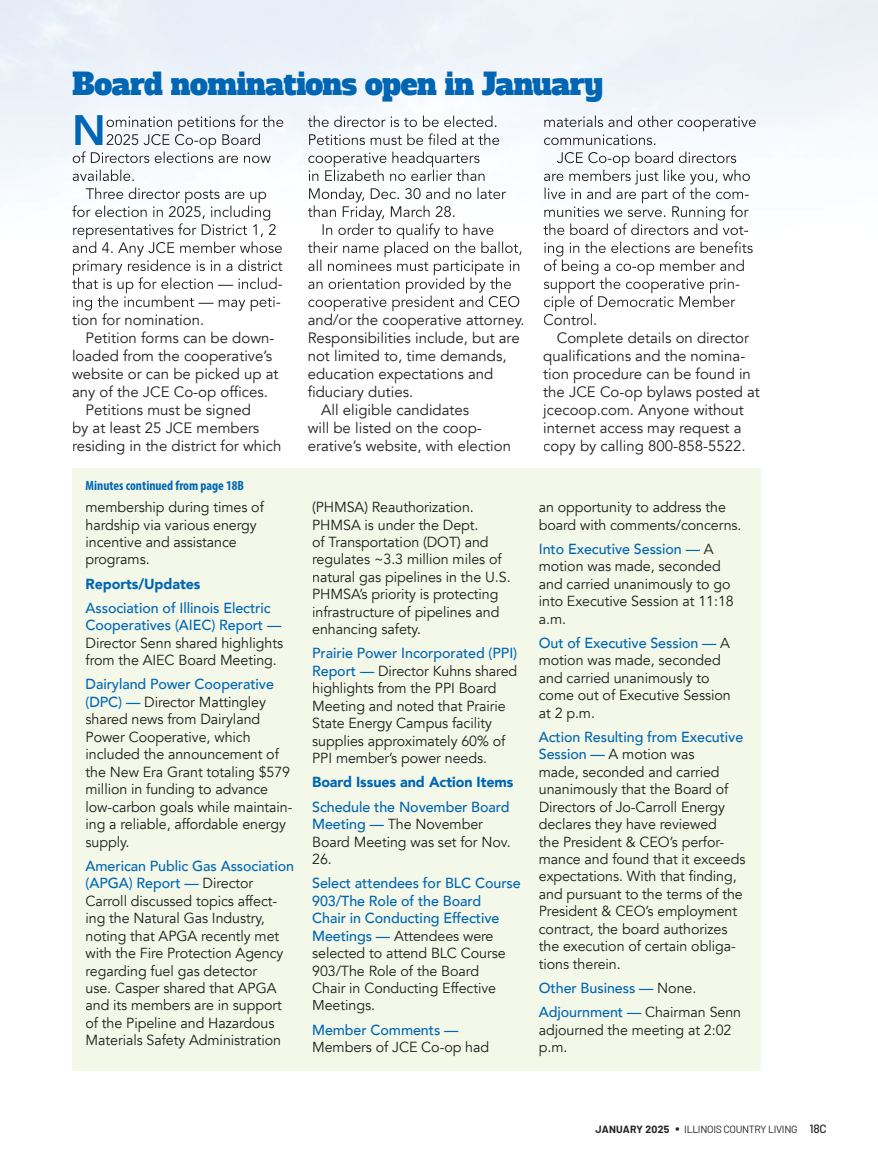
<style>
.page{position:relative;width:878px;height:1161px;background:#fff}
.page>*{position:absolute;margin:0;border:0;box-sizing:border-box;transform-origin:0 0}
.t1{font:800 42.45px "Avenir";color:#0066b3}
.t2{font:30px "Alfa Slab One";letter-spacing:-.01em;color:#0066b3;scale:.95 1}
.t3{font:15px "Avenir";color:#231f20}
.t4{font:14.55px/17.4px "Avenir";letter-spacing:-.005em;color:#1e1d1b}
.t5{font:500 14.55px/17.4px "Avenir";letter-spacing:-.005em;color:#0066b3}
.t6{font:900 14.55px "Avenir";letter-spacing:-.005em;color:#0066b3}
.t7{font:700 condensed 13.5px "Myriad Pro";color:#0066b3}
.t8{font:10.5px "Barlow";letter-spacing:-.03em;color:#231f20}
.s1{font-weight:500;color:#0066b3}
.s2{font-weight:400;color:#1e1d1b}
.s3{font-weight:700}
.s4{font-size:15px}
.s5{font-weight:500;font-size:12px}
</style>
<div class="page">
<div style="left:72px;top:468px;width:688px;height:603px;background:#f3f8e8"></div>
<img style="left:107px;top:115px;width:177px;height:16px">
<img style="left:107px;top:134px;width:154px;height:15px">
<img style="left:73px;top:151px;width:198px;height:12px">
<img style="left:73px;top:170px;width:62px;height:11px">
<img style="left:72px;top:188px;width:195px;height:15px">
<img style="left:72px;top:205px;width:199px;height:15px">
<img style="left:73px;top:223px;width:203px;height:16px">
<img style="left:73px;top:242px;width:209px;height:14px">
<img style="left:73px;top:260px;width:209px;height:15px">
<img style="left:72px;top:277px;width:210px;height:16px">
<img style="left:73px;top:296px;width:207px;height:15px">
<img style="left:73px;top:313px;width:109px;height:3px">
<img style="left:308px;top:116px;width:189px;height:11px">
<img style="left:309px;top:133px;width:191px;height:12px">
<img style="left:308px;top:152px;width:172px;height:15px">
<img style="left:309px;top:170px;width:177px;height:11px">
<img style="left:309px;top:188px;width:197px;height:14px">
<img style="left:308px;top:206px;width:146px;height:14px">
<img style="left:322px;top:223px;width:172px;height:16px">
<img style="left:308px;top:242px;width:214px;height:15px">
<img style="left:308px;top:260px;width:212px;height:15px">
<img style="left:308px;top:278px;width:203px;height:15px">
<img style="left:308px;top:296px;width:212px;height:15px">
<img style="left:330px;top:314px;width:152px;height:2px">
<img style="left:544px;top:116px;width:212px;height:15px">
<img style="left:544px;top:134px;width:112px;height:11px">
<img style="left:543px;top:152px;width:193px;height:15px">
<img style="left:544px;top:170px;width:206px;height:14px">
<img style="left:544px;top:187px;width:204px;height:16px">
<img style="left:544px;top:205px;width:204px;height:15px">
<img style="left:543px;top:223px;width:205px;height:12px">
<img style="left:544px;top:241px;width:209px;height:15px">
<img style="left:544px;top:259px;width:200px;height:16px">
<img style="left:543px;top:278px;width:196px;height:15px">
<img style="left:544px;top:295px;width:191px;height:16px">
<img style="left:545px;top:314px;width:47px;height:2px">
<h2 class="t2" style="left:72px;top:64px;width:560px">Board nominations open in January</h2>
<h1 class="t1" style="left:72px;top:97px;width:35px">N</h1>
<p class="t3" style="left:72px;top:311px;width:134px">tion for nomination.</p>
<p class="t3" style="left:86px;top:329px;width:190px">Petition forms can be down-</p>
<p class="t3" style="left:72px;top:347px;width:202px">loaded from the cooperative’s</p>
<p class="t3" style="left:72px;top:365px;width:208px">website or can be picked up at</p>
<p class="t3" style="left:72px;top:383px;width:197px">any of the JCE Co-op offices.</p>
<p class="t3" style="left:86px;top:401px;width:167px">Petitions must be signed</p>
<p class="t3" style="left:72px;top:419px;width:189px">by at least 25 JCE members</p>
<p class="t3" style="left:72px;top:437px;width:211px">residing in the district for which</p>
<p class="t7" style="left:86px;top:478px;width:160px">Minutes continued from page 18B</p>
<p class="t4" style="left:86px;top:499px;width:180px">membership during times of hardship via various energy incentive and assistance programs.</p>
<p class="t6" style="left:86px;top:571px;width:116px">Reports/Updates</p>
<p class="t5" style="left:86px;top:598px;width:197px">Association of Illinois Electric<br>Cooperatives (AIEC) Report —</p>
<p class="t4" style="left:86px;top:634px;width:199px">Director Senn shared highlights from the AIEC Board Meeting.</p>
<p class="t4" style="left:86px;top:676px;width:208px"><span class="s1">Dairyland Power Cooperative (DPC) —</span> Director Mattingley shared news from Dairyland<br>Power Cooperative, which included the announcement of the New Era Grant totaling $579 million in funding to advance low-carbon goals while maintain&shy;ing a reliable, affordable energy supply.</p>
<p class="t4" style="left:86px;top:857px;width:210px"><span class="s1">American Public Gas Association (APGA) Report —</span> Director<br>Carroll discussed topics affect&shy;ing the Natural Gas Industry, noting that APGA recently met with the Fire Protection Agency regarding fuel gas detector<br>use. Casper shared that APGA and its members are in support of the Pipeline and Hazardous<br>Materials Safety Administration</p>
<p class="t3" style="left:308px;top:311px;width:218px">and/or the cooperative attorney.</p>
<p class="t3" style="left:308px;top:329px;width:213px">Responsibilities include, but are</p>
<p class="t3" style="left:308px;top:347px;width:200px">not limited to, time demands,</p>
<p class="t3" style="left:308px;top:365px;width:187px">education expectations and</p>
<p class="t3" style="left:308px;top:383px;width:107px">fiduciary duties.</p>
<p class="t3" style="left:321px;top:401px;width:150px">All eligible candidates</p>
<p class="t3" style="left:308px;top:419px;width:176px">will be listed on the coop-</p>
<p class="t3" style="left:308px;top:437px;width:205px">erative’s website, with election</p>
<p class="t4" style="left:312px;top:499px;width:200px">(PHMSA) Reauthorization.<br>PHMSA is under the Dept.<br>of Transportation (DOT) and regulates ~3.3 million miles of natural gas pipelines in the U.S.<br>PHMSA’s priority is protecting infrastructure of pipelines and enhancing safety.</p>
<p class="t4" style="left:312px;top:645px;width:206px"><span class="s1">Prairie Power Incorporated (PPI)<br>Report —</span> Director Kuhns shared highlights from the PPI Board<br>Meeting and noted that Prairie<br>State Energy Campus facility supplies approximately 60% of<br>PPI member’s power needs.</p>
<p class="t6" style="left:312px;top:770px;width:203px">Board Issues and Action Items</p>
<p class="t4" style="left:312px;top:798px;width:200px"><span class="s1">Schedule the November Board<br>Meeting —</span> The November<br>Board Meeting was set for Nov.<br>26.</p>
<p class="t4" style="left:312px;top:875px;width:210px"><span class="s1">Select attendees for BLC Course<br>903/The Role of the Board<br>Chair in Conducting Effective<br>Meetings —</span> Attendees were selected to attend BLC Course<br>903/The Role of the Board<br>Chair in Conducting Effective<br>Meetings.</p>
<p class="t5" style="left:312px;top:1020px;width:148px">Member Comments —</p>
<p class="t4" style="left:312px;top:1039px;width:178px">Members of JCE Co-op had</p>
<p class="t3" style="left:543px;top:311px;width:56px">Control.</p>
<p class="t3" style="left:556px;top:329px;width:194px">Complete details on director</p>
<p class="t3" style="left:543px;top:347px;width:203px">qualifications and the nomina-</p>
<p class="t3" style="left:543px;top:365px;width:209px">tion procedure can be found in</p>
<p class="t3" style="left:543px;top:383px;width:218px">the JCE Co-op bylaws posted at</p>
<p class="t3" style="left:543px;top:401px;width:202px">jcecoop.com. Anyone without</p>
<p class="t3" style="left:543px;top:419px;width:200px">internet access may request a</p>
<p class="t3" style="left:543px;top:437px;width:204px">copy by calling 800-858-5522.</p>
<p class="t4" style="left:538px;top:499px;width:204px">an opportunity to address the board with comments/concerns.</p>
<p class="t4" style="left:538px;top:540px;width:196px"><span class="s1">Into Executive Session —</span> A motion was made, seconded and carried unanimously to go into Executive Session at 11:18 a.m.</p>
<p class="t4" style="left:538px;top:634px;width:193px"><span class="s1">Out of Executive Session —</span> A motion was made, seconded and carried unanimously to come out of Executive Session at 2 p.m.</p>
<p class="t4" style="left:538px;top:728px;width:208px"><span class="s1">Action Resulting from Executive<br>Session —</span> A motion was<br>made, seconded and carried unanimously that the Board of<br>Directors of Jo-Carroll Energy declares they have reviewed<br>the President &amp; CEO’s perfor&shy;mance and found that it exceeds expectations. With that finding, and pursuant to the terms of the<br>President &amp; CEO’s employment contract, the board authorizes the execution of certain obliga&shy;tions therein.</p>
<p class="t5" style="left:538px;top:975px;width:204px;line-height:24.2px">Other Business — <span class="s2">None.<br></span>Adjournment — <span class="s2">Chairman Senn</span></p>
<p class="t4" style="left:538px;top:1021px;width:194px">adjourned the meeting at 2:02 p.m.</p>
<p class="t8" style="left:595px;top:1123px;width:232px"><span class="s3">JANUARY 2025</span> <span class="s4">•</span> ILLINOIS COUNTRY LIVING <span class="s5">18C</span></p>
</div>
